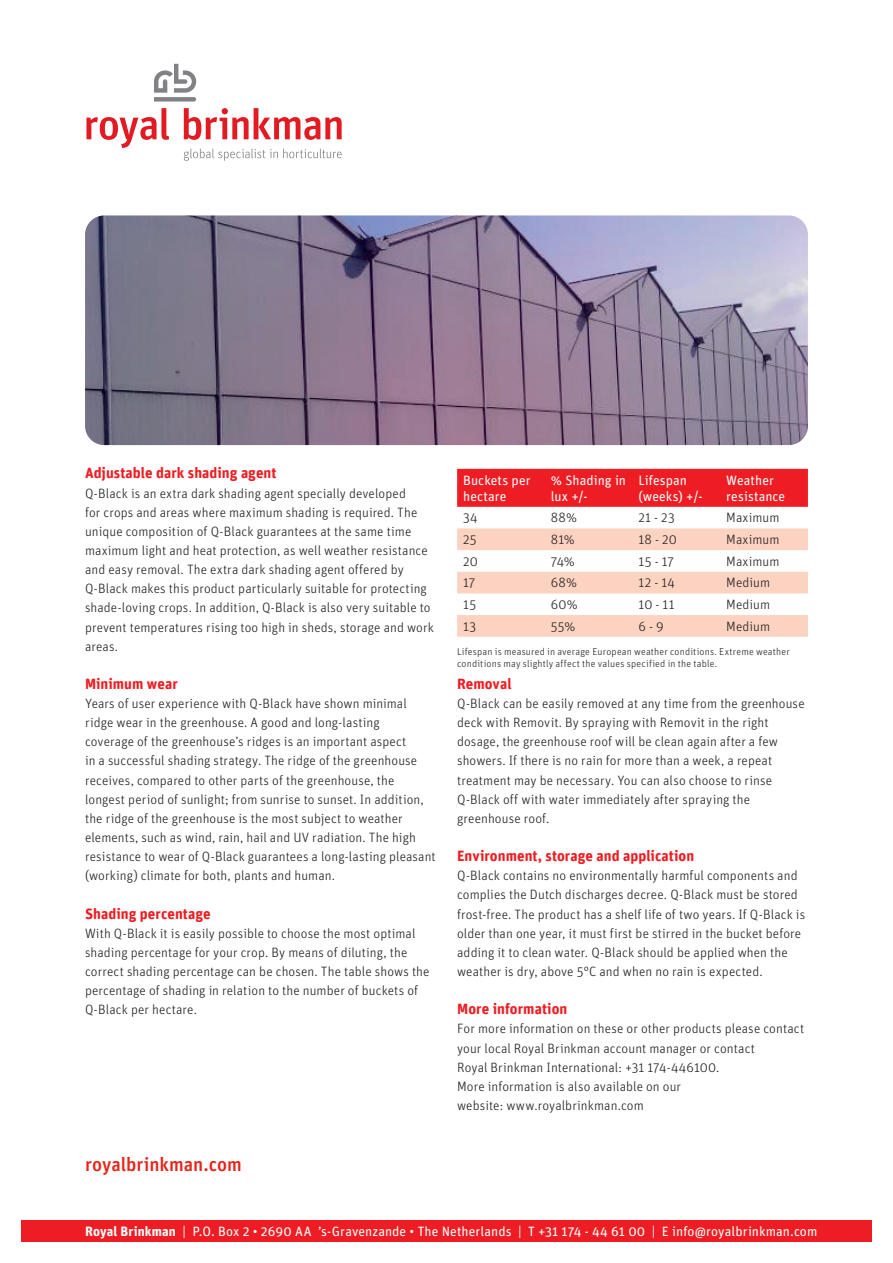
<style>
.page{position:relative;width:893px;height:1263px;background:#fff}
.page>*{position:absolute;margin:0;border:0;box-sizing:border-box;transform-origin:0 0}
.t1{font:500 19.35px "Unit";color:#e72419}
.Tussenkop_Unit_Round{font:700 15px "Unit Rounded Offc Pro";letter-spacing:.005em;color:#ee1d23}
.Standaard_Unit_light{font:300 13.5px/19.2px "Unit";letter-spacing:.005em;color:#231f20}
.Adresregel_onder_Uni{font:13.5px "Unit";letter-spacing:.005em;color:#fff}
.Standaard_Unit_light-2{font:13.5px/16.2px "Unit";letter-spacing:.005em;color:#fff}
.Standaard_Unit_light-3{font:300 10.05px/12px "Unit";letter-spacing:.02em;color:#231f20}
.s1{font-weight:700}
</style>
<div class="page">
<div style="left:21px;top:1220px;width:851px;height:22px;background:#ee1d23"></div>
<div style="left:457px;top:469px;width:351px;height:38px;background:#ee1d23"></div>
<svg style="left:457px;top:528px;width:351px;height:109px"></svg>
<img style="left:85px;top:215px;width:723px;height:230px">
<svg style="left:86px;top:108px;width:83px;height:40px"></svg>
<svg style="left:184px;top:108px;width:158px;height:32px"></svg>
<svg style="left:184px;top:149px;width:158px;height:12px"></svg>
<svg style="left:154px;top:64px;width:42px;height:38px"></svg>
<p class="Tussenkop_Unit_Round" style="left:85px;top:462px;width:193px">Adjustable dark shading agent</p>
<p class="Standaard_Unit_light" style="left:85px;top:483px;width:350px">Q-Black is an extra dark shading agent specially developed<br>for crops and areas where maximum shading is required. The unique composition of Q-Black guarantees at the same time maximum light and heat protection, as well weather resistance and easy removal. The extra dark shading agent offered by Q-Black makes this product particularly suitable for protecting shade-loving crops. In addition, Q-Black is also very suitable to prevent temperatures rising too high in sheds, storage and work areas.</p>
<p class="Tussenkop_Unit_Round" style="left:85px;top:673px;width:94px">Minimum wear</p>
<p class="Standaard_Unit_light" style="left:85px;top:694px;width:352px">Years of user experience with Q-Black have shown minimal ridge wear in the greenhouse. A good and long-lasting<br>coverage of the greenhouse’s ridges is an important aspect<br>in a successful shading strategy. The ridge of the greenhouse receives, compared to other parts of the greenhouse, the longest period of sunlight; from sunrise to sunset. In addition, the ridge of the greenhouse is the most subject to weather elements, such as wind, rain, hail and UV radiation. The high resistance to wear of Q-Black guarantees a long-lasting pleasant (working) climate for both, plants and human.</p>
<p class="Tussenkop_Unit_Round" style="left:85px;top:902px;width:127px">Shading percentage</p>
<p class="Standaard_Unit_light" style="left:85px;top:923px;width:346px">With Q-Black it is easily possible to choose the most optimal shading percentage for your crop. By means of diluting, the correct shading percentage can be chosen. The table shows the percentage of shading in relation to the number of buckets of Q-Black per hectare.</p>
<p class="t1" style="left:85px;top:1153px;width:158px">royalbrinkman.com</p>
<p class="Standaard_Unit_light-2" style="left:463px;top:472px;width:69px">Buckets per hectare</p>
<p class="Standaard_Unit_light-2" style="left:551px;top:472px;width:77px">% Shading in lux +/-</p>
<p class="Standaard_Unit_light-2" style="left:638px;top:472px;width:65px">Lifespan (weeks) +/-</p>
<p class="Standaard_Unit_light-2" style="left:726px;top:472px;width:61px">Weather resistance</p>
<p class="Standaard_Unit_light" style="left:463px;top:508px;width:16px">34</p>
<p class="Standaard_Unit_light" style="left:551px;top:508px;width:28px">88%</p>
<p class="Standaard_Unit_light" style="left:638px;top:508px;width:38px">21 - 23</p>
<p class="Standaard_Unit_light" style="left:726px;top:508px;width:55px">Maximum</p>
<p class="Standaard_Unit_light" style="left:463px;top:530px;width:15px">25</p>
<p class="Standaard_Unit_light" style="left:551px;top:530px;width:25px">81%</p>
<p class="Standaard_Unit_light" style="left:638px;top:530px;width:40px">18 - 20</p>
<p class="Standaard_Unit_light" style="left:726px;top:530px;width:55px">Maximum</p>
<p class="Standaard_Unit_light" style="left:463px;top:551px;width:16px">20</p>
<p class="Standaard_Unit_light" style="left:551px;top:551px;width:26px">74%</p>
<p class="Standaard_Unit_light" style="left:638px;top:551px;width:37px">15 - 17</p>
<p class="Standaard_Unit_light" style="left:726px;top:551px;width:55px">Maximum</p>
<p class="Standaard_Unit_light" style="left:463px;top:573px;width:14px">17</p>
<p class="Standaard_Unit_light" style="left:551px;top:573px;width:28px">68%</p>
<p class="Standaard_Unit_light" style="left:638px;top:573px;width:38px">12 - 14</p>
<p class="Standaard_Unit_light" style="left:726px;top:573px;width:45px">Medium</p>
<p class="Standaard_Unit_light" style="left:463px;top:595px;width:15px">15</p>
<p class="Standaard_Unit_light" style="left:551px;top:595px;width:29px">60%</p>
<p class="Standaard_Unit_light" style="left:638px;top:595px;width:38px">10 - 11</p>
<p class="Standaard_Unit_light" style="left:726px;top:595px;width:45px">Medium</p>
<p class="Standaard_Unit_light" style="left:463px;top:616px;width:15px">13</p>
<p class="Standaard_Unit_light" style="left:551px;top:616px;width:26px">55%</p>
<p class="Standaard_Unit_light" style="left:638px;top:616px;width:27px">6 - 9</p>
<p class="Standaard_Unit_light" style="left:726px;top:616px;width:45px">Medium</p>
<p class="Standaard_Unit_light-3" style="left:457px;top:645px;width:334px">Lifespan is measured in average European weather conditions. Extreme weather conditions may slightly affect the values specified in the table.</p>
<p class="Tussenkop_Unit_Round" style="left:457px;top:673px;width:56px">Removal</p>
<p class="Standaard_Unit_light" style="left:457px;top:694px;width:349px">Q-Black can be easily removed at any time from the greenhouse deck with Removit. By spraying with Removit in the right dosage, the greenhouse roof will be clean again after a few showers. If there is no rain for more than a week, a repeat treatment may be necessary. You can also choose to rinse Q-Black off with water immediately after spraying the greenhouse roof.</p>
<p class="Tussenkop_Unit_Round" style="left:457px;top:845px;width:239px">Environment, storage and application</p>
<p class="Standaard_Unit_light" style="left:457px;top:866px;width:350px">Q-Black contains no environmentally harmful components and complies the Dutch discharges decree. Q-Black must be stored frost-free. The product has a shelf life of two years. If Q-Black is older than one year, it must first be stirred in the bucket before adding it to clean water. Q-Black should be applied when the weather is dry, above 5°C and when no rain is expected.</p>
<p class="Tussenkop_Unit_Round" style="left:457px;top:998px;width:112px">More information</p>
<p class="Standaard_Unit_light" style="left:457px;top:1019px;width:349px">For more information on these or other products please contact your local Royal Brinkman account manager or contact<br>Royal Brinkman International: +31 174-446100.<br>More information is also available on our<br>website: www.royalbrinkman.com</p>
<p class="Adresregel_onder_Uni" style="left:85px;top:1223px;width:734px"><span class="s1">Royal Brinkman</span> | P.O. Box 2 • 2690 AA ’s-Gravenzande • The Netherlands | T +31 174 - 44 61 00 | E info@royalbrinkman.com</p>
</div>
